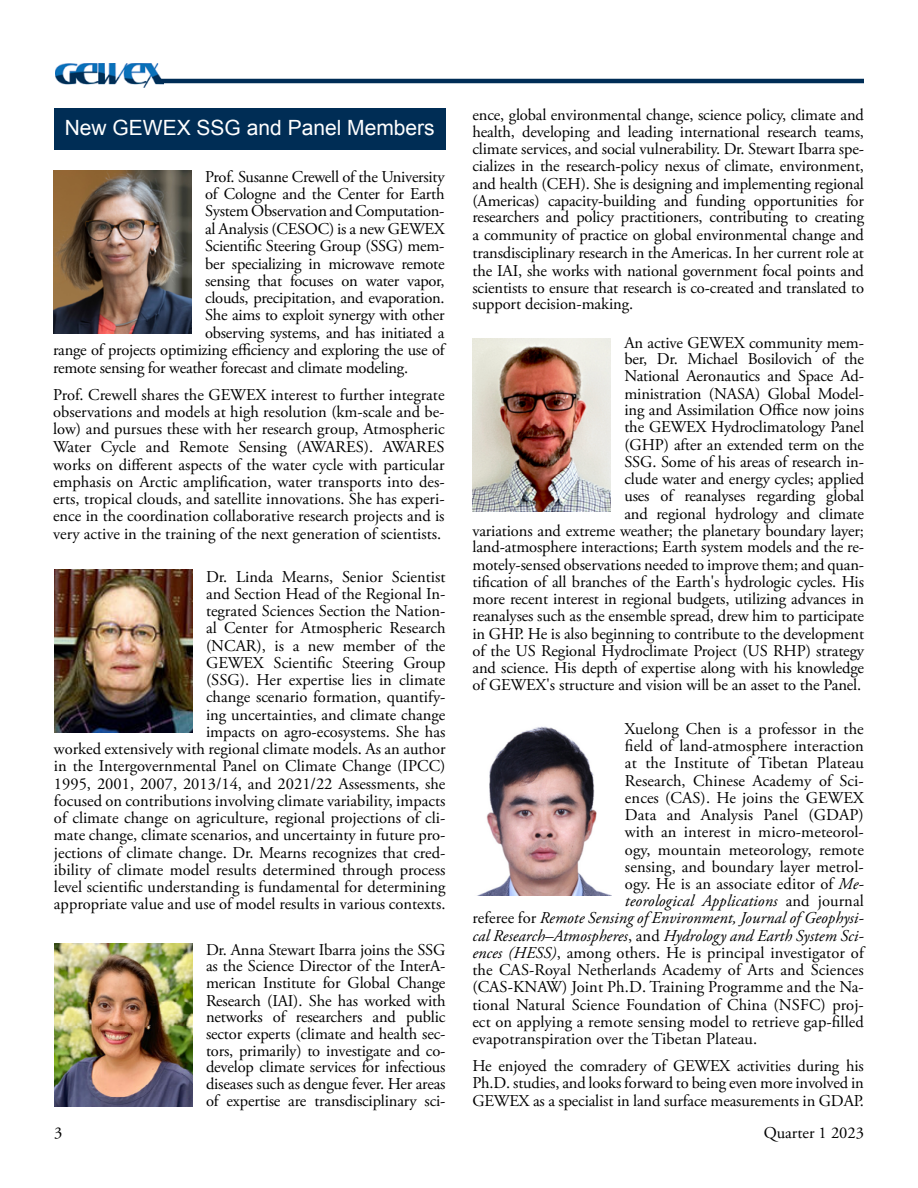
<style>
.page{position:relative;width:918px;height:1188px;background:#fff}
.page>*{position:absolute;margin:0;border:0;box-sizing:border-box;transform-origin:0 0}
.t1{font:21px "Arial";color:#fff}
.t2{font:16.5px/17.1px "Adobe Garamond Pro";color:#000;text-align:justify}
.t3{font:italic 16.5px "Adobe Garamond Pro";letter-spacing:.005em;color:#000}
.s1{font-style:italic}
.s2{font-style:normal}
</style>
<div class="page">
<img style="left:56px;top:64px;width:107px;height:23px">
<hr style="left:156px;top:79px;width:708px;height:4px;background:#002d56">
<div style="left:54px;top:108px;width:392px;height:42px;background:#002d55"></div>
<img style="left:472px;top:338px;width:139px;height:174px">
<img style="left:54px;top:570px;width:139px;height:162px">
<img style="left:54px;top:944px;width:139px;height:162px">
<img style="left:53px;top:171px;width:139px;height:162px">
<img style="left:477px;top:726px;width:134px;height:170px">
<p class="t1" style="left:65px;top:114px;width:371px">New GEWEX SSG and Panel Members</p>
<p class="t2" style="left:205px;top:169px;width:241px">Prof. Susanne Crewell of the University</p>
<p class="t2" style="left:205px;top:186px;width:241px">of Cologne and the Center for Earth</p>
<p class="t2" style="left:205px;top:203px;width:241px">System Observation and Computation-</p>
<p class="t2" style="left:205px;top:221px;width:241px">al Analysis (CESOC) is a new GEWEX</p>
<p class="t2" style="left:205px;top:238px;width:241px">Scientific Steering Group (SSG) mem-</p>
<p class="t2" style="left:205px;top:255px;width:241px">ber specializing in microwave remote</p>
<p class="t2" style="left:205px;top:273px;width:241px">sensing that focuses on water vapor,</p>
<p class="t2" style="left:205px;top:290px;width:241px">clouds, precipitation, and evaporation.</p>
<p class="t2" style="left:205px;top:307px;width:241px">She aims to exploit synergy with other</p>
<p class="t2" style="left:205px;top:324px;width:241px">observing systems, and has initiated a</p>
<p class="t2" style="left:53px;top:342px;width:393px">range of projects optimizing efficiency and exploring the use of</p>
<p class="t2" style="left:53px;top:360px;width:357px">remote sensing for weather forecast and climate modeling.</p>
<p class="t2" style="left:53px;top:387px;width:393px">Prof. Crewell shares the GEWEX interest to further integrate observations and models at high resolution (km-scale and be&shy;low) and pursues these with her research group, Atmospheric Water Cycle and Remote Sensing (AWARES). AWARES works on different aspects of the water cycle with particular emphasis on Arctic amplification, water transports into des&shy;erts, tropical clouds, and satellite innovations. She has experi&shy;ence in the coordination collaborative research projects and is very active in the training of the next generation of scientists.</p>
<p class="t2" style="left:54px;top:568px;width:393px;text-align:right">Dr. Linda Mearns, Senior Scientist<br>and Section Head of the Regional In-<br>tegrated Sciences Section the Nation-<br>al Center for Atmospheric Research<br>(NCAR), is a new member of the<br>GEWEX Scientific Steering Group<br>(SSG). Her expertise lies in climate<br>change scenario formation, quantify-<br>ing uncertainties, and climate change<br>impacts on agro-ecosystems. She has<br>worked extensively with regional climate models. As an author in the Intergovernmental Panel on Climate Change (IPCC)<br>1995, 2001, 2007, 2013/14, and 2021/22 Assessments, she focused on contributions involving climate variability, impacts of climate change on agriculture, regional projections of cli&shy;mate change, climate scenarios, and uncertainty in future pro&shy;jections of climate change. Dr. Mearns recognizes that cred&shy;ibility of climate model results determined through process level scientific understanding is fundamental for determining appropriate value and use of model results in various contexts.</p>
<p class="t2" style="left:206px;top:942px;width:241px">Dr. Anna Stewart Ibarra joins the SSG as the Science Director of the InterA&shy;merican Institute for Global Change Research (IAI). She has worked with networks of researchers and public sector experts (climate and health sec&shy;tors, primarily) to investigate and co&shy;develop climate services for infectious diseases such as dengue fever. Her areas of expertise are transdisciplinary sci-</p>
<p class="t2" style="left:473px;top:107px;width:393px">ence, global environmental change, science policy, climate and health, developing and leading international research teams, climate services, and social vulnerability. Dr. Stewart Ibarra spe&shy;cializes in the research-policy nexus of climate, environment, and health (CEH). She is designing and implementing regional (Americas) capacity-building and funding opportunities for researchers and policy practitioners, contributing to creating</p>
<p class="t2" style="left:473px;top:227px;width:392px;line-height:18px">a community of practice on global environmental change and transdisciplinary research in the Americas. In her current role at the IAI, she works with national government focal points and</p>
<p class="t2" style="left:473px;top:280px;width:393px;line-height:16.5px">scientists to ensure that research is co-created and translated to support decision-making.</p>
<p class="t2" style="left:472px;top:334px;width:393px;text-align:right">An active GEWEX community mem-<br>ber, Dr. Michael Bosilovich of the<br>National Aeronautics and Space Ad-<br>ministration (NASA) Global Model-<br>ing and Assimilation Office now joins<br>the GEWEX Hydroclimatology Panel<br>(GHP) after an extended term on the<br>SSG. Some of his areas of research in-<br>clude water and energy cycles; applied<br>uses of reanalyses regarding global<br>and regional hydrology and climate<br>variations and extreme weather; the planetary boundary layer; land-atmosphere interactions; Earth system models and the re&shy;motely-sensed observations needed to improve them; and quan&shy;tification of all branches of the Earth's hydrologic cycles. His more recent interest in regional budgets, utilizing advances in reanalyses such as the ensemble spread, drew him to participate in GHP. He is also beginning to contribute to the development of the US Regional Hydroclimate Project (US RHP) strategy and science. His depth of expertise along with his knowledge of GEWEX's structure and vision will be an asset to the Panel.</p>
<p class="t2" style="left:625px;top:721px;width:240px">Xuelong Chen is a professor in the</p>
<p class="t2" style="left:625px;top:738px;width:240px">field of land-atmosphere interaction</p>
<p class="t2" style="left:625px;top:755px;width:240px">at the Institute of Tibetan Plateau</p>
<p class="t2" style="left:625px;top:772px;width:240px">Research, Chinese Academy of Sci-</p>
<p class="t2" style="left:625px;top:790px;width:240px">ences (CAS). He joins the GEWEX</p>
<p class="t2" style="left:625px;top:807px;width:240px">Data and Analysis Panel (GDAP)</p>
<p class="t2" style="left:625px;top:824px;width:240px">with an interest in micro-meteorol-</p>
<p class="t2" style="left:625px;top:841px;width:240px">ogy, mountain meteorology, remote</p>
<p class="t2" style="left:625px;top:859px;width:240px">sensing, and boundary layer metrol-</p>
<p class="t2" style="left:625px;top:876px;width:240px">ogy. He is an associate editor of <span class="s1">Me-</span></p>
<p class="t3" style="left:625px;top:891px;width:240px">teorological Applications <span class="s2">and journal</span></p>
<p class="t3" style="left:472px;top:908px;width:393px"><span class="s2">referee for</span> Remote Sensing of Environment, Journal of Geophysi-</p>
<p class="t3" style="left:472px;top:926px;width:393px">cal Research–Atmospheres<span class="s2">, and</span> Hydrology and Earth System Sci-</p>
<p class="t2" style="left:472px;top:945px;width:393px"><span class="s1">ences (HESS)</span>, among others. He is principal investigator of</p>
<p class="t2" style="left:472px;top:962px;width:393px">the CAS-Royal Netherlands Academy of Arts and Sciences</p>
<p class="t2" style="left:472px;top:979px;width:393px">(CAS-KNAW) Joint Ph.D. Training Programme and the Na-</p>
<p class="t2" style="left:472px;top:997px;width:393px">tional Natural Science Foundation of China (NSFC) proj-</p>
<p class="t2" style="left:472px;top:1014px;width:391px">ect on applying a remote sensing model to retrieve gap-filled</p>
<p class="t2" style="left:472px;top:1031px;width:286px">evapotranspiration over the Tibetan Plateau.</p>
<p class="t2" style="left:472px;top:1058px;width:393px">He enjoyed the comradery of GEWEX activities during his Ph.D. studies, and looks forward to being even more involved in GEWEX as a specialist in land surface measurements in GDAP.</p>
<p class="t2" style="left:54px;top:1125px;width:10px">3</p>
<p class="t2" style="left:764px;top:1125px;width:102px">Quarter 1 2023</p>
</div>
